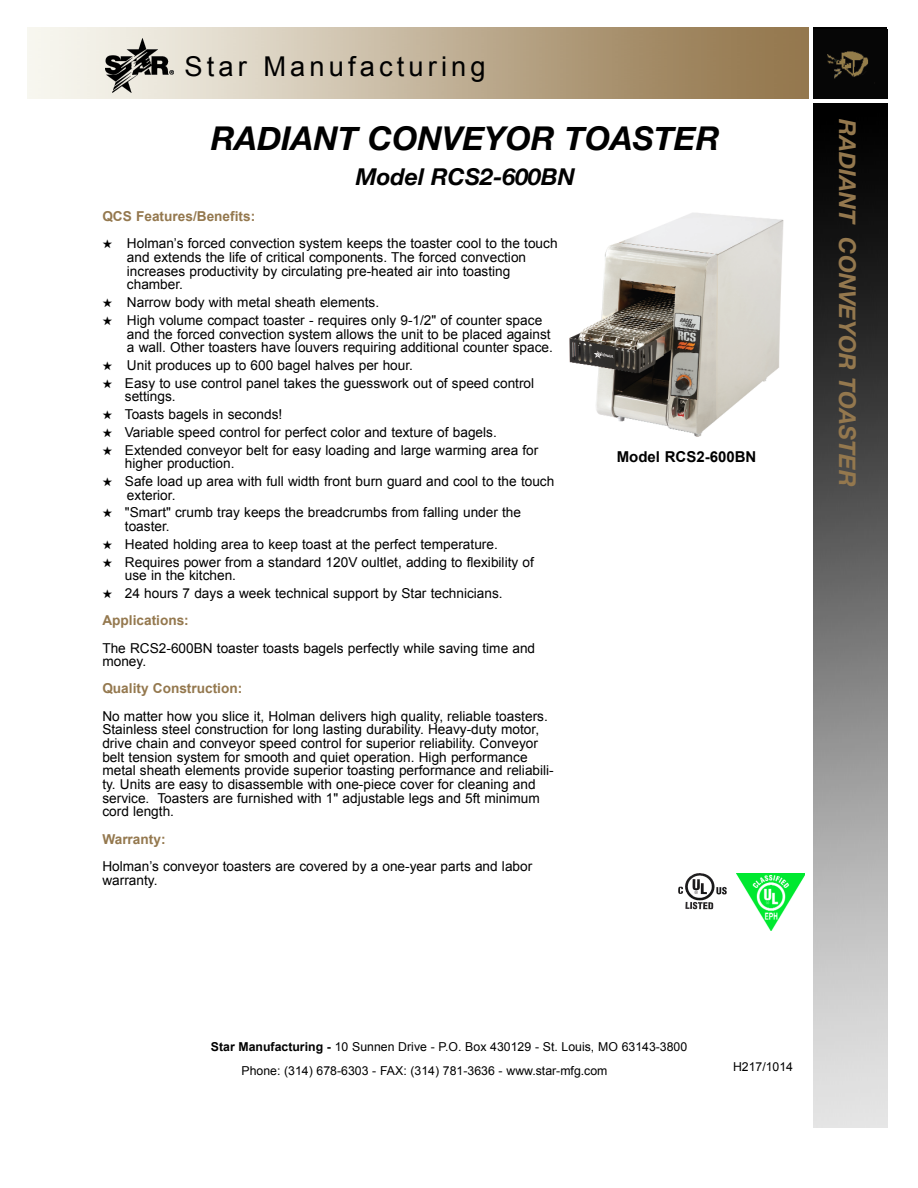
<style>
.page{position:relative;width:918px;height:1188px;background:#fff}
.page>*{position:absolute;margin:0;border:0;box-sizing:border-box;transform-origin:0 0}
.t1{font:italic 700 32.7px "Helvetica Neue";color:#000}
.t2{font:27.3px "Arial";letter-spacing:.15em;color:#000}
.t3{font:italic 700 23.25px "Helvetica Neue";color:#94784e}
.t4{font:italic 700 23.25px "Helvetica Neue";color:#000}
.t5{font:700 15px "Arial";color:#000}
.t6{font:13.65px/13.6px "Arial";color:#000}
.t7{font:700 13.65px "Arial";color:#94784e}
.t8{font:12.3px "Arial";color:#000}
.s1{font-weight:700;color:#94784e}
.s2{font-weight:700}
</style>
<div class="page">
<img style="left:814px;top:104px;width:73px;height:1024px">
<div style="left:814px;top:28px;width:73px;height:71px;background:#000"></div>
<img style="left:827px;top:51px;width:48px;height:33px">
<img style="left:28px;top:28px;width:781px;height:71px">
<img style="left:105px;top:38px;width:68px;height:54px">
<img style="left:679px;top:874px;width:47px;height:36px">
<img style="left:737px;top:874px;width:68px;height:57px">
<img style="left:569px;top:213px;width:215px;height:224px">
<h2 class="t2" style="left:185px;top:52px;width:303px">Star Manufacturing</h2>
<h1 class="t1" style="left:211px;top:118px;width:510px">RADIANT CONVEYOR TOASTER</h1>
<h3 class="t4" style="left:356px;top:163px;width:221px">Model RCS2-600BN</h3>
<p class="t7" style="left:102px;top:209px;width:154px">QCS Features/Benefits:</p>
<p class="t6" style="left:127px;top:237px;width:432px;text-indent:-25px">★ Holman’s forced convection system keeps the toaster cool to the touch and extends the life of critical components. The forced convection increases productivity by circulating pre-heated air into toasting chamber.</p>
<p class="t6" style="left:102px;top:296px;width:278px">★ Narrow body with metal sheath elements.</p>
<p class="t6" style="left:127px;top:313px;width:428px;text-indent:-25px">★ High volume compact toaster - requires only 9-1/2" of counter space and the forced convection system allows the unit to be placed against a wall. Other toasters have louvers requiring additional counter space.</p>
<p class="t6" style="left:102px;top:358px;width:312px">★ Unit produces up to 600 bagel halves per hour.</p>
<p class="t6" style="left:125px;top:376px;width:411px;text-indent:-23px">★ Easy to use control panel takes the guesswork out of speed control settings.</p>
<p class="t6" style="left:102px;top:408px;width:181px">★ Toasts bagels in seconds!</p>
<p class="t6" style="left:102px;top:425px;width:396px">★ Variable speed control for perfect color and texture of bagels.</p>
<p class="t6" style="left:125px;top:443px;width:415px;text-indent:-23px">★ Extended conveyor belt for easy loading and large warming area for higher production.</p>
<p class="t6" style="left:127px;top:474px;width:429px;text-indent:-25px">★ Safe load up area with full width front burn guard and cool to the touch exterior.</p>
<p class="t6" style="left:125px;top:506px;width:398px;text-indent:-23px">★ "Smart" crumb tray keeps the breadcrumbs from falling under the toaster.</p>
<p class="t6" style="left:102px;top:537px;width:397px">★ Heated holding area to keep toast at the perfect temperature.</p>
<p class="t6" style="left:125px;top:555px;width:410px;text-indent:-23px">★ Requires power from a standard 120V oultlet, adding to flexibility of use in the kitchen.</p>
<p class="t6" style="left:102px;top:580px;width:402px;line-height:27.3px">★ 24 hours 7 days a week technical support by Star technicians.<br><span class="s1">Applications:</span></p>
<p class="t6" style="left:102px;top:641px;width:434px">The RCS2-600BN toaster toasts bagels perfectly while saving time and money.</p>
<p class="t7" style="left:102px;top:681px;width:141px">Quality Construction:</p>
<p class="t6" style="left:102px;top:709px;width:453px">No matter how you slice it, Holman delivers high quality, reliable toasters.<br>Stainless steel construction for long lasting durability. Heavy-duty motor, drive chain and conveyor speed control for superior reliability. Conveyor belt tension system for smooth and quiet operation. High performance metal sheath elements provide superior toasting performance and reliabili&shy;ty. Units are easy to disassemble with one-piece cover for cleaning and service. Toasters are furnished with 1" adjustable legs and 5ft minimum cord length.</p>
<p class="t7" style="left:102px;top:831px;width:65px">Warranty:</p>
<p class="t6" style="left:102px;top:859px;width:431px">Holman’s conveyor toasters are covered by a one-year parts and labor warranty.</p>
<p class="t5" style="left:617px;top:448px;width:141px">Model RCS2-600BN</p>
<h3 class="t3" style="left:862px;top:119px;width:369px;rotate:90deg">RADIANT CONVEYOR TOASTER</h3>
<p class="t8" style="left:211px;top:1040px;width:478px"><span class="s2">Star Manufacturing -</span> 10 Sunnen Drive - P.O. Box 430129 - St. Louis, MO 63143-3800</p>
<p class="t8" style="left:241px;top:1064px;width:368px">Phone: (314) 678-6303 - FAX: (314) 781-3636 - www.star-mfg.com</p>
<p class="t8" style="left:733px;top:1060px;width:62px">H217/1014</p>
</div>
